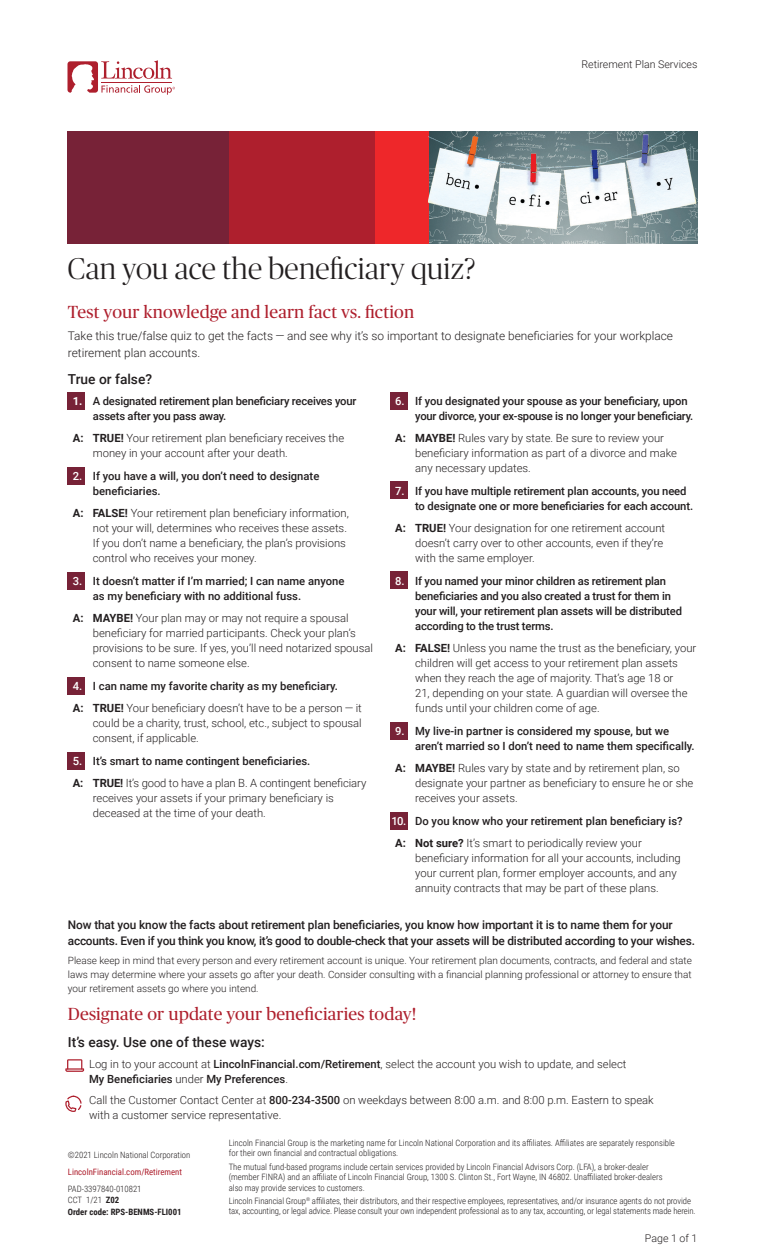
<style>
.page{position:relative;width:765px;height:1260px;background:#fff}
.page>*{position:absolute;margin:0;border:0;box-sizing:border-box;transform-origin:0 0}
.t1{font:300 30px "Publico Banner";letter-spacing:.01em;color:#231f20}
.t2{font:17.5px "Publico Headline";letter-spacing:.01em;color:#ae1f2d}
.t3{font:500 13.75px "Roboto";color:#231f20}
.t4{font:500 11.88px/16.2px "Roboto";letter-spacing:-.02em;color:#231f20}
.t5{font:300 11.88px/16.2px "Roboto";color:#231f20}
.t6{font:300 11.25px/15px "Roboto";color:#231f20}
.t7{font:500 11.25px/15px "Roboto";letter-spacing:-.01em;color:#231f20}
.t8{font:300 10.62px "Roboto";color:#231f20}
.t9{font:300 10px/13.8px "Roboto";color:#231f20;text-align:justify}
.t10{font:300 8.75px/10.6px "Roboto Condensed";color:#231f20}
.t11{font:700 8.75px/11.2px "Roboto Condensed";color:#231f20}
.t12{font:8.75px "Roboto Condensed";color:#ae1f2d}
.s1{font-weight:700;color:#fff}
.s2{font-weight:700}
.s3{color:#fff}
.s4{font-weight:300}
.s5{font-weight:500;color:#fff}
.s6{font-weight:500}
</style>
<div class="page">
<div style="left:204px;top:131px;width:171px;height:112px;background:#ae1f2d"></div>
<div style="left:68px;top:131px;width:161px;height:112px;background:#772237"></div>
<div style="left:375px;top:131px;width:54px;height:112px;background:#ee272a"></div>
<div style="left:68px;top:392px;width:17px;height:18px;background:#772237"></div>
<div style="left:68px;top:467px;width:17px;height:18px;background:#772237"></div>
<div style="left:68px;top:572px;width:17px;height:17px;background:#772237"></div>
<div style="left:68px;top:677px;width:17px;height:18px;background:#772237"></div>
<div style="left:68px;top:752px;width:17px;height:17px;background:#772237"></div>
<div style="left:390px;top:392px;width:18px;height:18px;background:#772237"></div>
<div style="left:390px;top:481px;width:18px;height:18px;background:#772237"></div>
<div style="left:390px;top:572px;width:18px;height:17px;background:#772237"></div>
<div style="left:390px;top:722px;width:18px;height:18px;background:#772237"></div>
<div style="left:390px;top:812px;width:18px;height:18px;background:#772237"></div>
<svg style="left:65px;top:1059px;width:19px;height:13px"></svg>
<svg style="left:65px;top:1096px;width:17px;height:16px"></svg>
<img style="left:429px;top:131px;width:269px;height:112px">
<svg style="left:68px;top:60px;width:107px;height:35px"></svg>
<p class="t8" style="left:581px;top:57px;width:118px">Retirement Plan Services</p>
<h1 class="t1" style="left:68px;top:249px;width:409px">Can you ace the beneficiary quiz?</h1>
<h2 class="t2" style="left:68px;top:300px;width:348px">Test your knowledge and learn fact vs. fiction</h2>
<p class="t5" style="left:68px;top:328px;width:607px">Take this true/false quiz to get the facts — and see why it’s so important to designate beneficiaries for your workplace retirement plan accounts.</p>
<p class="t3" style="left:68px;top:370px;width:86px">True or false?</p>
<p class="t7" style="left:93px;top:393px;width:265px;text-indent:-20px"><span class="s1">1.</span> A designated retirement plan beneficiary receives your assets after you pass away.</p>
<p class="t6" style="left:93px;top:430px;width:253px;text-indent:-20px"><span class="s2">A: TRUE!</span> Your retirement plan beneficiary receives the money in your account after your death.</p>
<p class="t7" style="left:93px;top:468px;width:228px;text-indent:-20px"><span class="s3">2.</span> If you have a will, you don’t need to designate beneficiaries.</p>
<p class="t6" style="left:93px;top:505px;width:257px;text-indent:-20px"><span class="s2">A: FALSE!</span> Your retirement plan beneficiary information, not your will, determines who receives these assets.<br>If you don’t name a beneficiary, the plan’s provisions control who receives your money.</p>
<p class="t7" style="left:93px;top:573px;width:253px;text-indent:-20px"><span class="s3">3.</span> It doesn’t matter if I’m married; I can name anyone as my beneficiary with no additional fuss.</p>
<p class="t6" style="left:93px;top:610px;width:282px;text-indent:-20px"><span class="s2">A: MAYBE!</span> Your plan may or may not require a spousal beneficiary for married participants. Check your plan’s provisions to be sure. If yes, you’ll need notarized spousal consent to name someone else.</p>
<p class="t7" style="left:73px;top:674px;width:291px;line-height:22.5px"><span class="s3">4.</span> I can name my favorite charity as my beneficiary.<br><span class="s2">A: TRUE!</span> <span class="s4">Your beneficiary doesn’t have to be a person — it</span></p>
<p class="t6" style="left:93px;top:715px;width:270px">could be a charity, trust, school, etc., subject to spousal consent, if applicable.</p>
<p class="t6" style="left:73px;top:749px;width:295px;line-height:22.5px"><span class="s5">5.</span> <span class="s6">It’s smart to name contingent beneficiaries.<br></span><span class="s2">A: TRUE!</span> It’s good to have a plan B. A contingent beneficiary</p>
<p class="t6" style="left:93px;top:790px;width:243px">receives your assets if your primary beneficiary is deceased at the time of your death.</p>
<p class="t7" style="left:415px;top:393px;width:280px;text-indent:-20px"><span class="s3">6.</span> If you designated your spouse as your beneficiary, upon your divorce, your ex-spouse is no longer your beneficiary.</p>
<p class="t6" style="left:415px;top:430px;width:263px;text-indent:-20px"><span class="s2">A: MAYBE!</span> Rules vary by state. Be sure to review your beneficiary information as part of a divorce and make any necessary updates.</p>
<p class="t7" style="left:415px;top:483px;width:279px;text-indent:-20px"><span class="s3">7.</span> If you have multiple retirement plan accounts, you need to designate one or more beneficiaries for each account.</p>
<p class="t6" style="left:415px;top:520px;width:252px;text-indent:-20px"><span class="s2">A: TRUE!</span> Your designation for one retirement account doesn’t carry over to other accounts, even if they’re with the same employer.</p>
<p class="t7" style="left:415px;top:573px;width:268px;text-indent:-20px"><span class="s3">8.</span> If you named your minor children as retirement plan beneficiaries and you also created a trust for them in your will, your retirement plan assets will be distributed according to the trust terms.</p>
<p class="t6" style="left:415px;top:640px;width:283px;text-indent:-20px"><span class="s2">A: FALSE!</span> Unless you name the trust as the beneficiary, your children will get access to your retirement plan assets when they reach the age of majority. That’s age 18 or<br>21, depending on your state. A guardian will oversee the funds until your children come of age.</p>
<p class="t7" style="left:415px;top:723px;width:281px;text-indent:-20px"><span class="s3">9.</span> My live-in partner is considered my spouse, but we aren’t married so I don’t need to name them specifically.</p>
<p class="t6" style="left:415px;top:760px;width:280px;text-indent:-20px"><span class="s2">A: MAYBE!</span> Rules vary by state and by retirement plan, so designate your partner as beneficiary to ensure he or she receives your assets.</p>
<p class="t7" style="left:395px;top:809px;width:289px;line-height:22.5px;text-indent:-4px"><span class="s3">10.</span> Do you know who your retirement plan beneficiary is?<br><span class="s2">A: Not sure?</span> <span class="s4">It’s smart to periodically review your</span></p>
<p class="t6" style="left:415px;top:850px;width:267px">beneficiary information for all your accounts, including your current plan, former employer accounts, and any annuity contracts that may be part of these plans.</p>
<p class="t4" style="left:68px;top:916px;width:629px">Now that you know the facts about retirement plan beneficiaries, you know how important it is to name them for your accounts. Even if you think you know, it’s good to double-check that your assets will be distributed according to your wishes.</p>
<p class="t9" style="left:68px;top:953px;width:626px">Please keep in mind that every person and every retirement account is unique. Your retirement plan documents, contracts, and federal and state laws may determine where your assets go after your death. Consider consulting with a financial planning professional or attorney to ensure that your retirement assets go where you intend.</p>
<h2 class="t2" style="left:68px;top:1001px;width:350px">Designate or update your beneficiaries today!</h2>
<p class="t3" style="left:68px;top:1033px;width:199px">It’s easy. Use one of these ways:</p>
<p class="t6" style="left:89px;top:1056px;width:539px">Log in to your account at <span class="s6">LincolnFinancial.com/Retirement</span>, select the account you wish to update, and select<br><span class="s6">My Beneficiaries</span> under <span class="s6">My Preferences</span>.</p>
<p class="t6" style="left:89px;top:1092px;width:566px">Call the Customer Contact Center at <span class="s6">800-234-3500</span> on weekdays between 8:00 a.m. and 8:00 p.m. Eastern to speak with a customer service representative.</p>
<p class="t10" style="left:68px;top:1150px;width:124px">©2021 Lincoln National Corporation</p>
<p class="t12" style="left:68px;top:1166px;width:116px">LincolnFinancial.com/Retirement</p>
<p class="t11" style="left:68px;top:1183px;width:115px"><span class="s4">PAD-3397840-010821<br>CCT 1/21</span> Z02<br>Order code: RPS-BENMS-FLI001</p>
<p class="t10" style="left:229px;top:1137px;width:448px">Lincoln Financial Group is the marketing name for Lincoln National Corporation and its affiliates. Affiliates are separately responsible for their own financial and contractual obligations.</p>
<p class="t10" style="left:229px;top:1161px;width:435px">The mutual fund-based programs include certain services provided by Lincoln Financial Advisors Corp. (LFA), a broker-dealer (member FINRA) and an affiliate of Lincoln Financial Group, 1300 S. Clinton St., Fort Wayne, IN 46802. Unaffiliated broker-dealers also may provide services to customers.</p>
<p class="t10" style="left:229px;top:1195px;width:468px">Lincoln Financial Group<sup>®</sup> affiliates, their distributors, and their respective employees, representatives, and/or insurance agents do not provide tax, accounting, or legal advice. Please consult your own independent professional as to any tax, accounting, or legal statements made herein.</p>
<p class="t8" style="left:645px;top:1230px;width:54px">Page 1 of 1</p>
</div>
